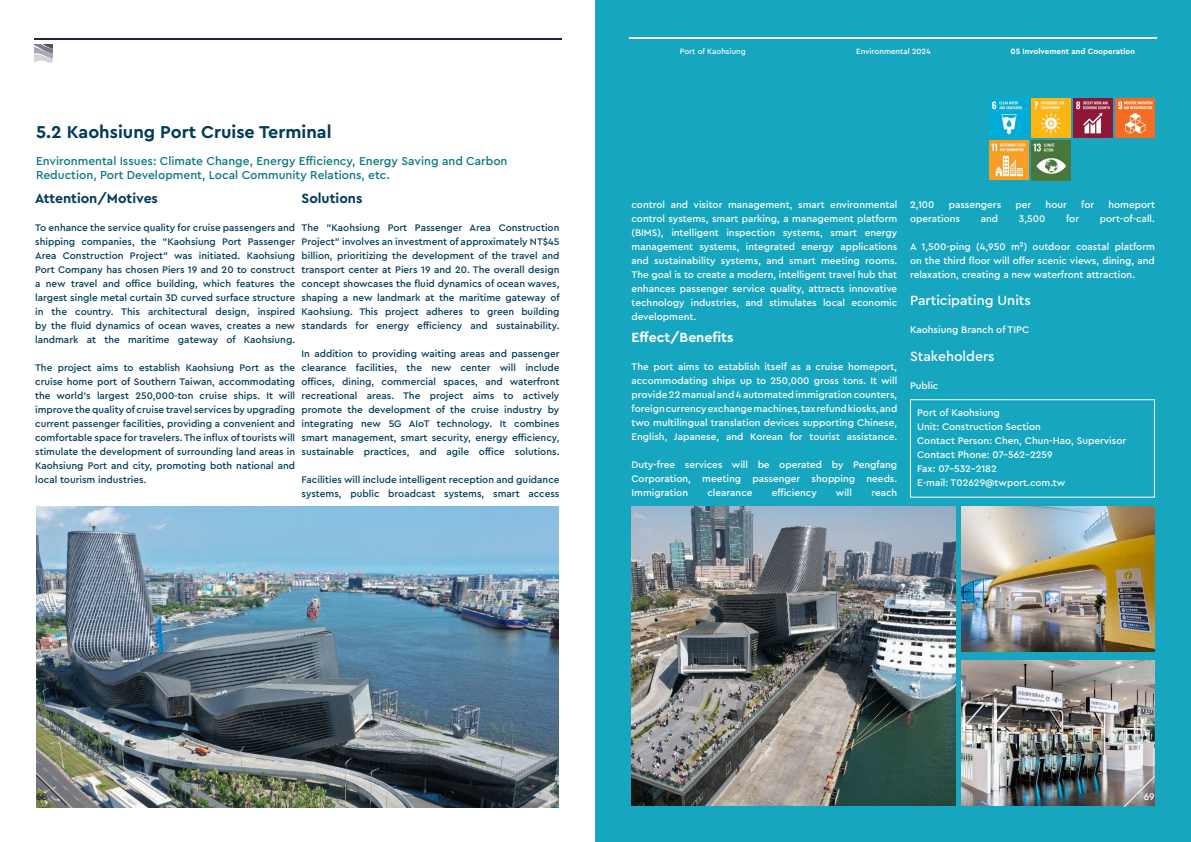
<style>
.page{position:relative;width:1191px;height:842px;background:#fff}
.page>*{position:absolute;margin:0;border:0;box-sizing:border-box;transform-origin:0 0}
.t1{font:700 18px "Cera Pro";color:#003c5a}
.t2{font:500 14px "Cera Pro";color:#fff}
.t3{font:700 14px "Cera Pro";color:#003c5a}
.t4{font:700 14px "Cera Pro";color:#fff}
.t5{font:500 12px/14.4px "Cera Pro";color:#0b7880}
.t6{font:500 10px/14px "Cera Pro";color:#003c5a;text-align:justify}
.t7{font:500 10px/14px "Cera Pro";color:#fff;text-align:justify}
.t8{font:500 10px "Cera Pro";color:#262140}
.t9{font:700 8px "Cera Pro";color:#fff}
.t10{font:500 8px "Cera Pro";color:#fff}
.t11{font:500 8px "Cera Pro";color:#f2f9fa}
</style>
<div class="page">
<div style="left:595px;top:0;width:596px;height:842px;background:#17a6bf"></div>
<div style="left:910px;top:399px;width:245px;height:99px;border:1px solid #fff"></div>
<img style="left:36px;top:506px;width:522px;height:301px">
<img style="left:961px;top:506px;width:193px;height:145px">
<img style="left:631px;top:506px;width:324px;height:300px">
<img style="left:961px;top:661px;width:194px;height:145px">
<img style="left:1031px;top:141px;width:39px;height:39px">
<img style="left:989px;top:141px;width:39px;height:39px">
<img style="left:1073px;top:99px;width:39px;height:39px">
<img style="left:1115px;top:99px;width:39px;height:39px">
<img style="left:1031px;top:99px;width:39px;height:39px">
<img style="left:989px;top:99px;width:39px;height:39px">
<hr style="left:629px;top:37px;width:528px;height:2px;background:#fff">
<svg style="left:1122px;top:775px;width:33px;height:32px"></svg>
<svg style="left:36px;top:774px;width:32px;height:33px"></svg>
<svg style="left:34px;top:44px;width:19px;height:19px"></svg>
<hr style="left:34px;top:38px;width:527px;height:2px;background:#262140">
<h1 class="t1" style="left:36px;top:120px;width:297px">5.2 Kaohsiung Port Cruise Terminal</h1>
<p class="t5" style="left:36px;top:153px;width:473px">Environmental Issues: Climate Change, Energy Efficiency, Energy Saving and Carbon<br>Reduction, Port Development, Local Community Relations, etc.</p>
<h2 class="t3" style="left:35px;top:189px;width:124px">Attention/Motives</h2>
<p class="t6" style="left:35px;top:220px;width:261px">To enhance the service quality for cruise passengers and shipping companies, the "Kaohsiung Port Passenger Area Construction Project" was initiated. Kaohsiung Port Company has chosen Piers 19 and 20 to construct a new travel and office building, which features the largest single metal curtain 3D curved surface structure in the country. This architectural design, inspired by the fluid dynamics of ocean waves, creates a new landmark at the maritime gateway of Kaohsiung.</p>
<p class="t6" style="left:35px;top:360px;width:261px">The project aims to establish Kaohsiung Port as the cruise home port of Southern Taiwan, accommodating the world's largest 250,000-ton cruise ships. It will improve the quality of cruise travel services by upgrading current passenger facilities, providing a convenient and comfortable space for travelers. The influx of tourists will stimulate the development of surrounding land areas in Kaohsiung Port and city, promoting both national and local tourism industries.</p>
<h2 class="t3" style="left:301px;top:189px;width:62px">Solutions</h2>
<p class="t6" style="left:301px;top:220px;width:260px">The "Kaohsiung Port Passenger Area Construction Project" involves an investment of approximately NT$45 billion, prioritizing the development of the travel and transport center at Piers 19 and 20. The overall design concept showcases the fluid dynamics of ocean waves, shaping a new landmark at the maritime gateway of Kaohsiung. This project adheres to green building standards for energy efficiency and sustainability.</p>
<p class="t6" style="left:301px;top:346px;width:259px">In addition to providing waiting areas and passenger clearance facilities, the new center will include offices, dining, commercial spaces, and waterfront recreational areas. The project aims to actively promote the development of the cruise industry by integrating new 5G AIoT technology. It combines smart management, smart security, energy efficiency, sustainable practices, and agile office solutions.</p>
<p class="t6" style="left:301px;top:472px;width:259px">Facilities will include intelligent reception and guidance systems, public broadcast systems, smart access</p>
<p class="t11" style="left:680px;top:46px;width:68px">Port of Kaohsiung</p>
<p class="t10" style="left:856px;top:46px;width:76px">Environmental 2024</p>
<p class="t9" style="left:1010px;top:46px;width:126px">05 Involvement and Cooperation</p>
<p class="t7" style="left:631px;top:197px;width:267px">control and visitor management, smart environmental control systems, smart parking, a management platform (BIMS), intelligent inspection systems, smart energy management systems, integrated energy applications and sustainability systems, and smart meeting rooms.<br>The goal is to create a modern, intelligent travel hub that enhances passenger service quality, attracts innovative technology industries, and stimulates local economic development.</p>
<p class="t7" style="left:910px;top:197px;width:26px">2,100</p>
<p class="t7" style="left:948px;top:197px;width:54px">passengers</p>
<p class="t7" style="left:1015px;top:197px;width:17px">per</p>
<p class="t7" style="left:1045px;top:197px;width:23px">hour</p>
<p class="t7" style="left:1081px;top:197px;width:15px">for</p>
<p class="t7" style="left:1108px;top:197px;width:48px">homeport</p>
<p class="t7" style="left:910px;top:211px;width:52px">operations</p>
<p class="t7" style="left:980px;top:211px;width:19px">and</p>
<p class="t7" style="left:1019px;top:211px;width:28px">3,500</p>
<p class="t7" style="left:1066px;top:211px;width:15px">for</p>
<p class="t7" style="left:1099px;top:211px;width:57px">port-of-call.</p>
<p class="t7" style="left:910px;top:239px;width:246px">A 1,500-ping (4,950 m²) outdoor coastal platform on the third floor will offer scenic views, dining, and relaxation, creating a new waterfront attraction.</p>
<h2 class="t2" style="left:910px;top:291px;width:122px">Participating Units</h2>
<p class="t7" style="left:910px;top:322px;width:121px">Kaohsiung Branch of TIPC</p>
<h2 class="t2" style="left:910px;top:347px;width:86px">Stakeholders</h2>
<p class="t7" style="left:910px;top:378px;width:30px">Public</p>
<p class="t7" style="left:917px;top:405px;width:210px;text-align:left">Port of Kaohsiung<br>Unit: Construction Section<br>Contact Person: Chen, Chun-Hao, Supervisor<br>Contact Phone: 07-562-2259<br>Fax: 07-532-2182<br>E-mail: T02629@twport.com.tw</p>
<h2 class="t4" style="left:631px;top:328px;width:103px">Effect/Benefits</h2>
<p class="t7" style="left:631px;top:359px;width:267px">The port aims to establish itself as a cruise homeport, accommodating ships up to 250,000 gross tons. It will provide 22 manual and 4 automated immigration counters, foreign currency exchange machines, tax refund kiosks, and two multilingual translation devices supporting Chinese, English, Japanese, and Korean for tourist assistance.</p>
<p class="t7" style="left:631px;top:457px;width:267px">Duty-free services will be operated by Pengfang Corporation, meeting passenger shopping needs.<br>Immigration</p>
<p class="t7" style="left:707px;top:485px;width:47px">clearance</p>
<p class="t7" style="left:771px;top:485px;width:47px">efficiency</p>
<p class="t7" style="left:836px;top:485px;width:18px">will</p>
<p class="t7" style="left:871px;top:485px;width:27px">reach</p>
<p class="t8" style="left:36px;top:790px;width:13px">68</p>
<p class="t7" style="left:1143px;top:789px;width:13px">69</p>
</div>
